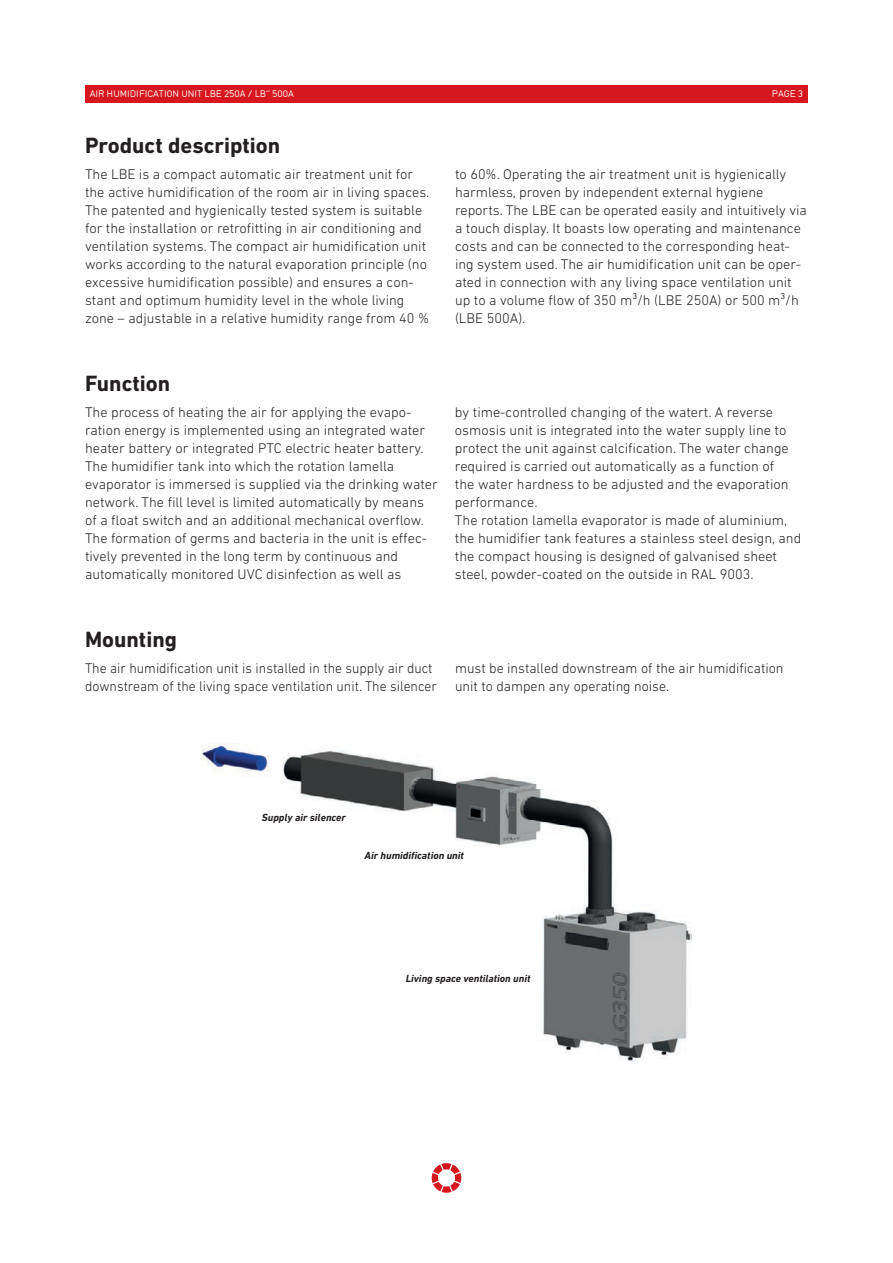
<style>
.page{position:relative;width:893px;height:1263px;background:#fff}
.page>*{position:absolute;margin:0;border:0;box-sizing:border-box;transform-origin:0 0}
.t1{font:700 22.5px "DIN Next LT Pro";color:#231f20}
.t2{font:300 14.25px/18px "DIN Next LT Pro";color:#231f20}
.t3{font:italic 700 10.5px "DIN Next LT Pro";color:#231f20}
.t4{font:9px "DIN17 SB";color:#fff}
</style>
<div class="page">
<div style="left:85px;top:85px;width:723px;height:17px;background:#d7171f"></div>
<svg style="left:432px;top:1163px;width:29px;height:30px"></svg>
<img style="left:202px;top:743px;width:489px;height:320px">
<p class="t4" style="left:90px;top:88px;width:206px">AIR HUMIDIFICATION UNIT LBE 250A / LB” 500A</p>
<p class="t4" style="left:772px;top:88px;width:33px">PAGE 3</p>
<h1 class="t1" style="left:85px;top:132px;width:197px">Product description</h1>
<p class="t2" style="left:85px;top:165px;width:346px">The LBE is a compact automatic air treatment unit for the active humidification of the room air in living spaces.<br>The patented and hygienically tested system is suitable for the installation or retrofitting in air conditioning and ventilation systems. The compact air humidification unit works according to the natural evaporation principle (no excessive humidification possible) and ensures a con&shy;stant and optimum humidity level in the whole living zone – adjustable in a relative humidity range from 40 %</p>
<p class="t2" style="left:455px;top:165px;width:353px">to 60%. Operating the air treatment unit is hygienically harmless, proven by independent external hygiene reports. The LBE can be operated easily and intuitively via a touch display. It boasts low operating and maintenance costs and can be connected to the corresponding heat&shy;ing system used. The air humidification unit can be oper&shy;ated in connection with any living space ventilation unit up to a volume flow of 350 m³/h (LBE 250A) or 500 m³/h (LBE 500A).</p>
<h1 class="t1" style="left:85px;top:370px;width:87px">Function</h1>
<p class="t2" style="left:85px;top:403px;width:354px">The process of heating the air for applying the evapo&shy;ration energy is implemented using an integrated water heater battery or integrated PTC electric heater battery.<br>The humidifier tank into which the rotation lamella evaporator is immersed is supplied via the drinking water network. The fill level is limited automatically by means of a float switch and an additional mechanical overflow.<br>The formation of germs and bacteria in the unit is effec&shy;tively prevented in the long term by continuous and automatically monitored UVC disinfection as well as</p>
<p class="t2" style="left:455px;top:403px;width:348px">by time-controlled changing of the watert. A reverse osmosis unit is integrated into the water supply line to protect the unit against calcification. The water change required is carried out automatically as a function of<br>the water hardness to be adjusted and the evaporation performance.<br>The rotation lamella evaporator is made of aluminium, the humidifier tank features a stainless steel design, and the compact housing is designed of galvanised sheet steel, powder-coated on the outside in RAL 9003.</p>
<h1 class="t1" style="left:85px;top:626px;width:93px">Mounting</h1>
<p class="t2" style="left:85px;top:659px;width:353px">The air humidification unit is installed in the supply air duct downstream of the living space ventilation unit. The silencer</p>
<p class="t2" style="left:455px;top:659px;width:330px">must be installed downstream of the air humidification unit to dampen any operating noise.</p>
<p class="t3" style="left:262px;top:811px;width:86px">Supply air silencer</p>
<p class="t3" style="left:365px;top:849px;width:101px">Air humidification unit</p>
<p class="t3" style="left:406px;top:972px;width:126px">Living space ventilation unit</p>
</div>
